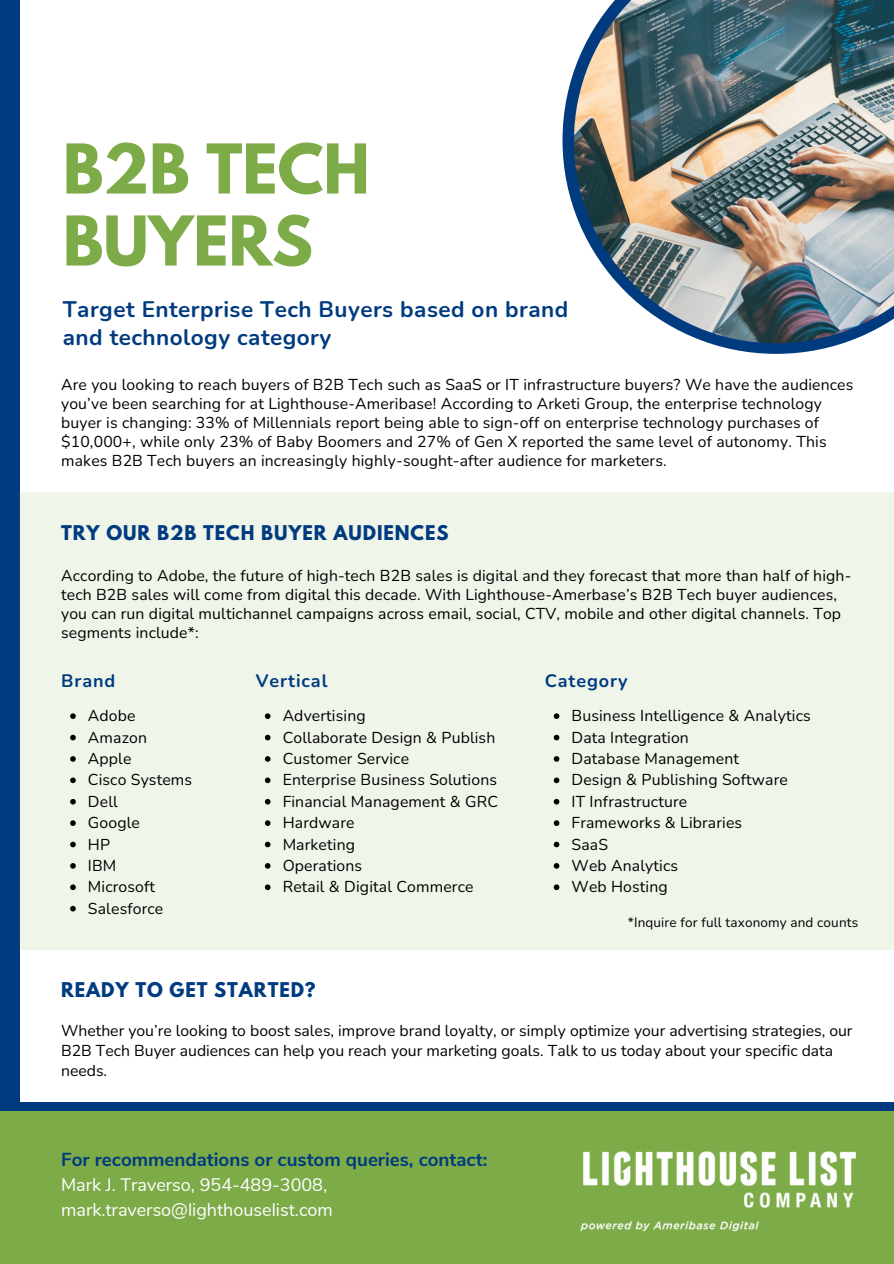
<style>
.page{position:relative;width:894px;height:1264px;background:#fff}
.page>*{position:absolute;margin:0;border:0;box-sizing:border-box;transform-origin:0 0}
.t1{font:700 60.75px "League Spartan";color:#7cab47}
.t2{font:700 22.5px/28.2px "Nunito";letter-spacing:.02em;color:#003b80}
.t3{font:700 18.75px "Nunito Sans";color:#003b80}
.t4{font:18px "Nunito";color:#fff}
.t5{font:700 18px "League Spartan";letter-spacing:.05em;color:#003b80}
.t6{font:700 18px "Nunito";letter-spacing:.05em;color:#003b80}
.t7{font:15.75px/19.2px "Nunito";letter-spacing:.01em;color:#000}
.t8{font:13.5px "Nunito";letter-spacing:.01em;color:#000}
</style>
<div class="page">
<div style="left:0;top:1102px;width:893px;height:154px;background:#003b80"></div>
<div style="left:0;top:1110px;width:893px;height:153px;background:#7cab47"></div>
<img style="left:580px;top:1151px;width:276px;height:81px">
<div style="left:0;top:0;width:19px;height:1107px;background:#003b80"></div>
<svg style="left:562px;top:74px;width:282px;height:280px"></svg>
<img style="left:573px;top:0;width:320px;height:343px">
<div style="left:19px;top:492px;width:874px;height:457px;background:#f0f5ea"></div>
<svg style="left:70px;top:713px;width:6px;height:6px"></svg>
<svg style="left:70px;top:734px;width:6px;height:6px"></svg>
<svg style="left:70px;top:756px;width:6px;height:5px"></svg>
<svg style="left:70px;top:777px;width:6px;height:6px"></svg>
<svg style="left:70px;top:799px;width:6px;height:5px"></svg>
<svg style="left:70px;top:820px;width:6px;height:6px"></svg>
<svg style="left:70px;top:841px;width:6px;height:6px"></svg>
<svg style="left:70px;top:863px;width:6px;height:5px"></svg>
<svg style="left:70px;top:884px;width:6px;height:6px"></svg>
<svg style="left:70px;top:905px;width:6px;height:6px"></svg>
<svg style="left:553px;top:713px;width:6px;height:6px"></svg>
<svg style="left:553px;top:734px;width:6px;height:6px"></svg>
<svg style="left:553px;top:756px;width:6px;height:5px"></svg>
<svg style="left:553px;top:777px;width:6px;height:6px"></svg>
<svg style="left:553px;top:799px;width:6px;height:5px"></svg>
<svg style="left:553px;top:820px;width:6px;height:6px"></svg>
<svg style="left:553px;top:841px;width:6px;height:6px"></svg>
<svg style="left:553px;top:863px;width:6px;height:5px"></svg>
<svg style="left:553px;top:884px;width:6px;height:6px"></svg>
<svg style="left:265px;top:713px;width:5px;height:6px"></svg>
<svg style="left:265px;top:734px;width:5px;height:6px"></svg>
<svg style="left:265px;top:756px;width:5px;height:5px"></svg>
<svg style="left:265px;top:777px;width:5px;height:6px"></svg>
<svg style="left:265px;top:799px;width:5px;height:5px"></svg>
<svg style="left:265px;top:820px;width:5px;height:6px"></svg>
<svg style="left:265px;top:841px;width:5px;height:6px"></svg>
<svg style="left:265px;top:863px;width:5px;height:5px"></svg>
<svg style="left:265px;top:884px;width:5px;height:6px"></svg>
<p class="t1" style="left:63px;top:139px;width:308px">B2B TECH</p>
<p class="t1" style="left:63px;top:211px;width:251px">BUYERS</p>
<p class="t2" style="left:63px;top:295px;width:507px">Target Enterprise Tech Buyers based on brand and technology category</p>
<p class="t7" style="left:61px;top:375px;width:793px">Are you looking to reach buyers of B2B Tech such as SaaS or IT infrastructure buyers? We have the audiences you’ve been searching for at Lighthouse-Ameribase! According to Arketi Group, the enterprise technology buyer is changing: 33% of Millennials report being able to sign-off on enterprise technology purchases of $10,000+, while only 23% of Baby Boomers and 27% of Gen X reported the same level of autonomy. This makes B2B Tech buyers an increasingly highly-sought-after audience for marketers.</p>
<p class="t5" style="left:61px;top:524px;width:389px">TRY OUR B2B TECH BUYER AUDIENCES</p>
<p class="t7" style="left:61px;top:566px;width:791px">According to Adobe, the future of high-tech B2B sales is digital and they forecast that more than half of high&shy;tech B2B sales will come from digital this decade. With Lighthouse-Amerbase’s B2B Tech buyer audiences, you can run digital multichannel campaigns across email, social, CTV, mobile and other digital channels. Top segments include*:</p>
<p class="t6" style="left:256px;top:668px;width:73px">Vertical</p>
<p class="t6" style="left:61px;top:668px;width:56px">Brand</p>
<p class="t6" style="left:544px;top:668px;width:84px">Category</p>
<p class="t7" style="left:88px;top:706px;width:49px">Adobe</p>
<p class="t7" style="left:88px;top:727px;width:61px">Amazon</p>
<p class="t7" style="left:88px;top:749px;width:45px">Apple</p>
<p class="t7" style="left:88px;top:770px;width:106px">Cisco Systems</p>
<p class="t7" style="left:88px;top:792px;width:31px">Dell</p>
<p class="t7" style="left:88px;top:813px;width:54px">Google</p>
<p class="t7" style="left:88px;top:834px;width:24px">HP</p>
<p class="t7" style="left:88px;top:856px;width:30px">IBM</p>
<p class="t7" style="left:88px;top:877px;width:69px">Microsoft</p>
<p class="t7" style="left:88px;top:898px;width:77px">Salesforce</p>
<p class="t7" style="left:282px;top:706px;width:84px">Advertising</p>
<p class="t7" style="left:282px;top:727px;width:214px">Collaborate Design &amp; Publish</p>
<p class="t7" style="left:282px;top:749px;width:128px">Customer Service</p>
<p class="t7" style="left:282px;top:770px;width:216px">Enterprise Business Solutions</p>
<p class="t7" style="left:282px;top:792px;width:217px">Financial Management &amp; GRC</p>
<p class="t7" style="left:282px;top:813px;width:73px">Hardware</p>
<p class="t7" style="left:282px;top:834px;width:74px">Marketing</p>
<p class="t7" style="left:282px;top:856px;width:81px">Operations</p>
<p class="t7" style="left:282px;top:877px;width:192px">Retail &amp; Digital Commerce</p>
<p class="t5" style="left:61px;top:980px;width:256px">READY TO GET STARTED?</p>
<p class="t7" style="left:571px;top:706px;width:240px">Business Intelligence &amp; Analytics</p>
<p class="t7" style="left:571px;top:727px;width:119px">Data Integration</p>
<p class="t7" style="left:571px;top:749px;width:169px">Database Management</p>
<p class="t7" style="left:571px;top:770px;width:218px">Design &amp; Publishing Software</p>
<p class="t7" style="left:571px;top:792px;width:117px">IT Infrastructure</p>
<p class="t7" style="left:571px;top:813px;width:172px">Frameworks &amp; Libraries</p>
<p class="t7" style="left:571px;top:834px;width:38px">SaaS</p>
<p class="t7" style="left:571px;top:856px;width:108px">Web Analytics</p>
<p class="t7" style="left:571px;top:877px;width:98px">Web Hosting</p>
<p class="t8" style="left:627px;top:912px;width:232px">*Inquire for full taxonomy and counts</p>
<p class="t7" style="left:61px;top:1020px;width:792px;line-height:20.2px">Whether you’re looking to boost sales, improve brand loyalty, or simply optimize your advertising strategies, our<br>B2B Tech Buyer audiences can help you reach your marketing goals. Talk to us today about your specific data needs.</p>
<p class="t3" style="left:61px;top:1146px;width:427px">For recommendations or custom queries, contact:</p>
<p class="t4" style="left:61px;top:1172px;width:267px">Mark J. Traverso, 954-489-3008,</p>
<p class="t4" style="left:61px;top:1197px;width:273px">mark.traverso@lighthouselist.com</p>
</div>
